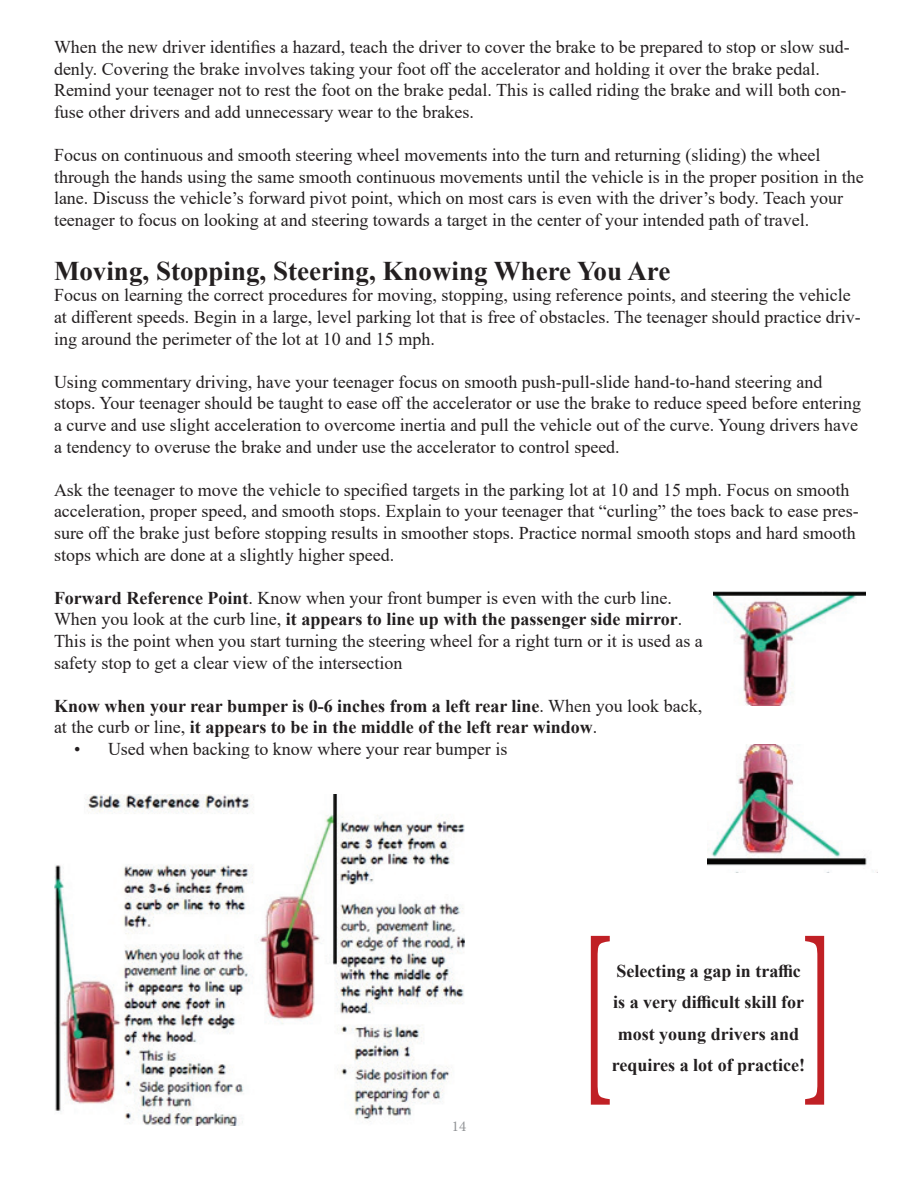
<style>
.page{position:relative;width:918px;height:1188px;background:#fff}
.page>*{position:absolute;margin:0;border:0;box-sizing:border-box;transform-origin:0 0}
.t1{font:194.85px "Minion Pro";color:#c02025;scale:.57 1}
.t2{font:700 27px "Times New Roman";color:#231f20}
.t3{font:18px/21.6px "Times New Roman";color:#231f20}
.t4{font:700 18px/31.5px "Times New Roman";color:#231f20}
.t5{font:15px "Minion Pro";color:#939598}
.s1{font-weight:700}
.s2{font-weight:400}
</style>
<div class="page">
<img style="left:714px;top:591px;width:151px;height:114px">
<img style="left:707px;top:744px;width:171px;height:129px">
<img style="left:54px;top:795px;width:411px;height:331px">
<p class="t3" style="left:54px;top:36px;width:797px">When the new driver identifies a hazard, teach the driver to cover the brake to be prepared to stop or slow sud&shy;denly. Covering the brake involves taking your foot off the accelerator and holding it over the brake pedal.<br>Remind your teenager not to rest the foot on the brake pedal. This is called riding the brake and will both con&shy;fuse other drivers and add unnecessary wear to the brakes.</p>
<p class="t3" style="left:54px;top:144px;width:811px">Focus on continuous and smooth steering wheel movements into the turn and returning (sliding) the wheel through the hands using the same smooth continuous movements until the vehicle is in the proper position in the lane. Discuss the vehicle’s forward pivot point, which on most cars is even with the driver’s body. Teach your teenager to focus on looking at and steering towards a target in the center of your intended path of travel.</p>
<h2 class="t2" style="left:54px;top:251px;width:618px">Moving, Stopping, Steering, Knowing Where You Are</h2>
<p class="t3" style="left:54px;top:284px;width:808px">Focus on learning the correct procedures for moving, stopping, using reference points, and steering the vehicle at different speeds. Begin in a large, level parking lot that is free of obstacles. The teenager should practice driv&shy;ing around the perimeter of the lot at 10 and 15 mph.</p>
<p class="t3" style="left:54px;top:370px;width:809px">Using commentary driving, have your teenager focus on smooth push-pull-slide hand-to-hand steering and stops. Your teenager should be taught to ease off the accelerator or use the brake to reduce speed before entering a curve and use slight acceleration to overcome inertia and pull the vehicle out of the curve. Young drivers have a tendency to overuse the brake and under use the accelerator to control speed.</p>
<p class="t3" style="left:54px;top:478px;width:806px">Ask the teenager to move the vehicle to specified targets in the parking lot at 10 and 15 mph. Focus on smooth acceleration, proper speed, and smooth stops. Explain to your teenager that “curling” the toes back to ease pres&shy;sure off the brake just before stopping results in smoother stops. Practice normal smooth stops and hard smooth stops which are done at a slightly higher speed.</p>
<p class="t3" style="left:54px;top:586px;width:650px"><span class="s1">Forward Reference Point</span>. Know when your front bumper is even with the curb line.<br>When you look at the curb line, <span class="s1">it appears to line up with the passenger side mirror</span>.<br>This is the point when you start turning the steering wheel for a right turn or it is used as a safety stop to get a clear view of the intersection</p>
<p class="t4" style="left:54px;top:694px;width:650px;line-height:21.6px">Know when your rear bumper is 0-6 inches from a left rear line<span class="s2">. When you look back, at the curb or line,</span> it appears to be in the middle of the left rear window<span class="s2">.</span></p>
<p class="t3" style="left:74px;top:738px;width:435px">• Used when backing to know where your rear bumper is</p>
<p class="t5" style="left:452px;top:1117px;width:16px">14</p>
<h1 class="t1" style="left:577px;top:880px;width:458px">[ ]</h1>
<p class="t4" style="left:612px;top:955px;width:195px;text-align:center">Selecting a gap in traffic is a very difficult skill for most young drivers and requires a lot of practice!</p>
</div>
